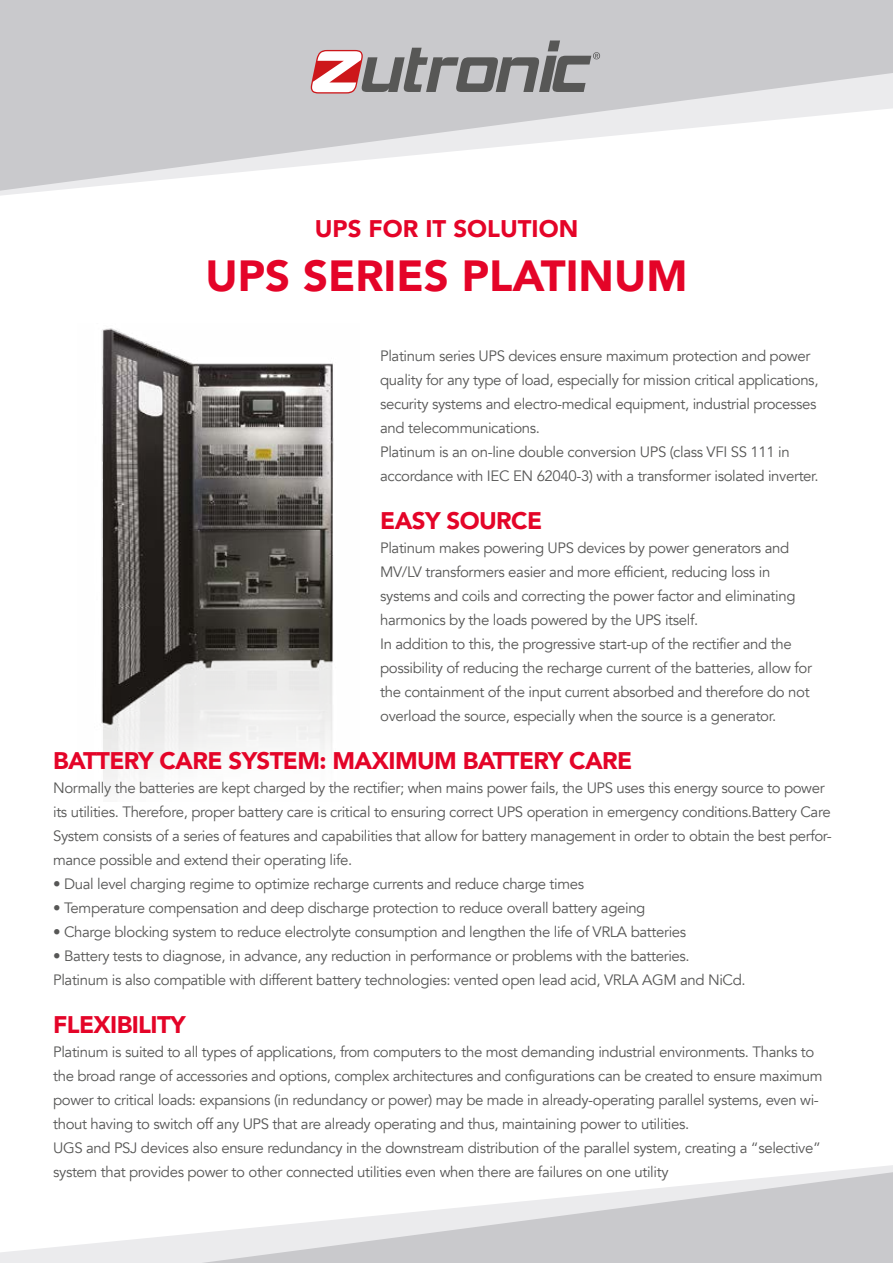
<style>
.page{position:relative;width:893px;height:1263px;background:#fff}
.page>*{position:absolute;margin:0;border:0;box-sizing:border-box;transform-origin:0 0}
.t1{font:900 43.5px "Avenir";color:#e40428}
.t2{font:900 24px "Avenir";letter-spacing:-.025em;color:#e40428}
.t3{font:900 24px "Avenir";color:#e40428}
.t4{font:15px/24px "Avenir";letter-spacing:-.025em;color:#575756}
</style>
<div class="page">
<img style="left:101px;top:328px;width:233px;height:460px">
<svg style="left:0;top:1165px;width:893px;height:98px"></svg>
<svg style="left:201px;top:1172px;width:692px;height:91px"></svg>
<svg style="left:0;top:0;width:893px;height:191px;fill:#c9c9cc"></svg>
<svg style="left:311px;top:41px;width:289px;height:53px;background:#a9a0a1"></svg>
<h2 class="t3" style="left:315px;top:208px;width:265px">UPS FOR IT SOLUTION</h2>
<h1 class="t1" style="left:206px;top:238px;width:483px">UPS SERIES PLATINUM</h1>
<p class="t4" style="left:380px;top:344px;width:440px">Platinum series UPS devices ensure maximum protection and power quality for any type of load, especially for mission critical applications, security systems and electro-medical equipment, industrial processes and telecommunications.<br>Platinum is an on-line double conversion UPS (class VFI SS 111 in accordance with IEC EN 62040-3) with a transformer isolated inverter.</p>
<h2 class="t2" style="left:380px;top:500px;width:163px">EASY SOURCE</h2>
<p class="t4" style="left:380px;top:536px;width:433px">Platinum makes powering UPS devices by power generators and MV/LV transformers easier and more efficient, reducing loss in systems and coils and correcting the power factor and eliminating harmonics by the loads powered by the UPS itself.<br>In addition to this, the progressive start-up of the rectifier and the possibility of reducing the recharge current of the batteries, allow for the containment of the input current absorbed and therefore do not overload the source, especially when the source is a generator.</p>
<h2 class="t2" style="left:53px;top:740px;width:581px">BATTERY CARE SYSTEM: MAXIMUM BATTERY CARE</h2>
<p class="t4" style="left:53px;top:776px;width:780px">Normally the batteries are kept charged by the rectifier; when mains power fails, the UPS uses this energy source to power its utilities. Therefore, proper battery care is critical to ensuring correct UPS operation in emergency conditions.Battery Care System consists of a series of features and capabilities that allow for battery management in order to obtain the best perfor&shy;mance possible and extend their operating life.</p>
<p class="t4" style="left:53px;top:872px;width:533px">• Dual level charging regime to optimize recharge currents and reduce charge times</p>
<p class="t4" style="left:53px;top:896px;width:594px">• Temperature compensation and deep discharge protection to reduce overall battery ageing</p>
<p class="t4" style="left:53px;top:920px;width:635px">• Charge blocking system to reduce electrolyte consumption and lengthen the life of VRLA batteries</p>
<p class="t4" style="left:53px;top:944px;width:694px">• Battery tests to diagnose, in advance, any reduction in performance or problems with the batteries.<br>Platinum is also compatible with different battery technologies: vented open lead acid, VRLA AGM and NiCd.</p>
<h2 class="t2" style="left:53px;top:1004px;width:134px">FLEXIBILITY</h2>
<p class="t4" style="left:53px;top:1040px;width:771px">Platinum is suited to all types of applications, from computers to the most demanding industrial environments. Thanks to the broad range of accessories and options, complex architectures and configurations can be created to ensure maximum power to critical loads: expansions (in redundancy or power) may be made in already-operating parallel systems, even wi&shy;thout having to switch off any UPS that are already operating and thus, maintaining power to utilities.<br>UGS and PSJ devices also ensure redundancy in the downstream distribution of the parallel system, creating a “selective” system that provides power to other connected utilities even when there are failures on one utility</p>
</div>
